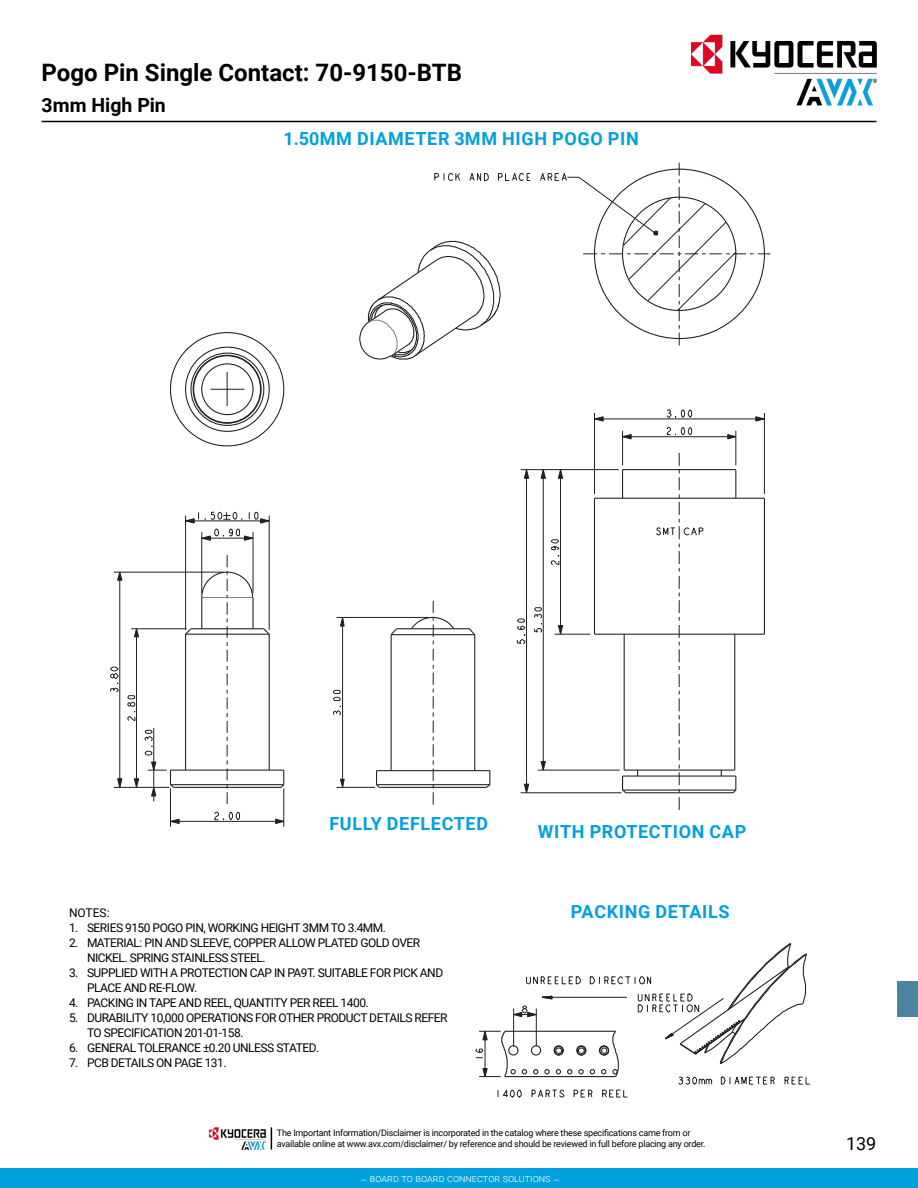
<style>
.page{position:relative;width:918px;height:1188px;background:#fff}
.page>*{position:absolute;margin:0;border:0;box-sizing:border-box;transform-origin:0 0}
.t1{font:700 24px "Roboto";color:#000}
.t2{font:700 19.5px "Roboto";color:#000}
.t3{font:700 18px "Roboto";letter-spacing:.035em;color:#00a0df}
.t4{font:18px "Roboto";color:#000}
.t5{font:12px/15px "Roboto";letter-spacing:-.04em;color:#000}
.t6{font:300 10.5px "Roboto";color:#fff}
.t7{font:9px/10.8px "Roboto";letter-spacing:-.025em;color:#000}
</style>
<div class="page">
<hr style="left:42px;top:121px;width:834px;height:1px;background:#000">
<div style="left:897px;top:982px;width:21px;height:35px;background:#4c859d"></div>
<svg style="left:110px;top:666px;width:9px;height:27px"></svg>
<svg style="left:117px;top:778px;width:6px;height:9px"></svg>
<svg style="left:117px;top:571px;width:6px;height:10px"></svg>
<svg style="left:127px;top:695px;width:9px;height:26px"></svg>
<svg style="left:134px;top:628px;width:5px;height:9px"></svg>
<svg style="left:333px;top:690px;width:8px;height:26px"></svg>
<svg style="left:340px;top:779px;width:5px;height:8px"></svg>
<svg style="left:340px;top:618px;width:5px;height:9px"></svg>
<svg style="left:186px;top:511px;width:83px;height:30px"></svg>
<svg style="left:214px;top:812px;width:26px;height:9px"></svg>
<svg style="left:171px;top:819px;width:9px;height:5px"></svg>
<svg style="left:275px;top:819px;width:9px;height:5px"></svg>
<svg style="left:517px;top:618px;width:9px;height:27px"></svg>
<svg style="left:524px;top:784px;width:5px;height:9px"></svg>
<svg style="left:524px;top:470px;width:5px;height:9px"></svg>
<svg style="left:667px;top:427px;width:25px;height:8px"></svg>
<svg style="left:623px;top:434px;width:9px;height:6px"></svg>
<svg style="left:727px;top:434px;width:9px;height:6px"></svg>
<svg style="left:667px;top:409px;width:25px;height:9px"></svg>
<svg style="left:595px;top:416px;width:9px;height:6px"></svg>
<svg style="left:755px;top:416px;width:9px;height:6px"></svg>
<svg style="left:551px;top:539px;width:9px;height:26px"></svg>
<svg style="left:558px;top:470px;width:5px;height:9px"></svg>
<svg style="left:558px;top:625px;width:5px;height:9px"></svg>
<svg style="left:534px;top:607px;width:8px;height:26px"></svg>
<svg style="left:540px;top:470px;width:6px;height:9px"></svg>
<svg style="left:540px;top:761px;width:6px;height:9px"></svg>
<svg style="left:434px;top:173px;width:26px;height:8px"></svg>
<svg style="left:469px;top:173px;width:20px;height:8px"></svg>
<svg style="left:498px;top:173px;width:33px;height:8px"></svg>
<hr style="left:170px;top:821px;width:114px;height:1px;background:#231f20">
<hr style="left:120px;top:572px;width:1px;height:215px;background:#231f20">
<hr style="left:114px;top:787px;width:55px;height:1px;background:#231f20">
<hr style="left:136px;top:629px;width:1px;height:158px;background:#231f20">
<hr style="left:153px;top:728px;width:1px;height:73px;background:#231f20">
<hr style="left:170px;top:788px;width:1px;height:39px;background:#231f20">
<hr style="left:185px;top:515px;width:1px;height:115px;background:#231f20">
<hr style="left:202px;top:532px;width:1px;height:61px;background:#231f20">
<hr style="left:253px;top:532px;width:1px;height:61px;background:#231f20">
<hr style="left:269px;top:515px;width:1px;height:115px;background:#231f20">
<hr style="left:284px;top:788px;width:1px;height:39px;background:#231f20">
<hr style="left:131px;top:629px;width:56px;height:1px;background:#231f20">
<hr style="left:114px;top:572px;width:109px;height:1px;background:#231f20">
<hr style="left:202px;top:538px;width:51px;height:1px;background:#231f20">
<hr style="left:186px;top:521px;width:83px;height:1px;background:#231f20">
<hr style="left:521px;top:793px;width:100px;height:1px;background:#231f20">
<hr style="left:526px;top:470px;width:1px;height:323px;background:#231f20">
<hr style="left:543px;top:470px;width:1px;height:300px;background:#231f20">
<hr style="left:538px;top:770px;width:82px;height:1px;background:#231f20">
<hr style="left:560px;top:470px;width:1px;height:164px;background:#231f20">
<hr style="left:594px;top:413px;width:1px;height:81px;background:#231f20">
<hr style="left:622px;top:431px;width:1px;height:34px;background:#231f20">
<svg style="left:656px;top:453px;width:47px;height:357px"></svg>
<hr style="left:555px;top:634px;width:35px;height:1px;background:#231f20">
<hr style="left:736px;top:431px;width:1px;height:34px;background:#231f20">
<hr style="left:764px;top:413px;width:1px;height:81px;background:#231f20">
<hr style="left:521px;top:469px;width:98px;height:1px;background:#231f20">
<hr style="left:623px;top:436px;width:113px;height:1px;background:#231f20">
<hr style="left:595px;top:419px;width:169px;height:1px;background:#231f20">
<hr style="left:342px;top:617px;width:1px;height:170px;background:#231f20">
<hr style="left:337px;top:787px;width:38px;height:1px;background:#231f20">
<hr style="left:337px;top:617px;width:92px;height:1px;background:#231f20">
<svg style="left:210px;top:372px;width:34px;height:34px"></svg>
<hr style="left:174px;top:787px;width:107px;height:1px;background:#231f20">
<hr style="left:170px;top:784px;width:114px;height:1px;background:#231f20">
<hr style="left:170px;top:770px;width:114px;height:1px;background:#231f20">
<svg style="left:134px;top:730px;width:41px;height:67px"></svg>
<svg style="left:280px;top:770px;width:5px;height:19px"></svg>
<hr style="left:626px;top:792px;width:107px;height:1px;background:#231f20">
<hr style="left:623px;top:790px;width:113px;height:1px;background:#231f20">
<hr style="left:623px;top:776px;width:113px;height:1px;background:#231f20">
<hr style="left:624px;top:770px;width:111px;height:1px;background:#231f20">
<hr style="left:594px;top:498px;width:1px;height:136px;background:#231f20">
<svg style="left:621px;top:776px;width:6px;height:18px"></svg>
<svg style="left:622px;top:470px;width:1px;height:28px"></svg>
<hr style="left:624px;top:634px;width:1px;height:136px;background:#231f20">
<hr style="left:595px;top:634px;width:169px;height:1px;background:#231f20">
<hr style="left:734px;top:634px;width:1px;height:136px;background:#231f20">
<svg style="left:735px;top:470px;width:1px;height:28px"></svg>
<hr style="left:764px;top:498px;width:1px;height:136px;background:#231f20">
<hr style="left:595px;top:498px;width:169px;height:1px;background:#231f20">
<svg style="left:732px;top:776px;width:5px;height:18px"></svg>
<hr style="left:623px;top:469px;width:113px;height:1px;background:#231f20">
<hr style="left:379px;top:787px;width:108px;height:1px;background:#231f20">
<hr style="left:377px;top:784px;width:113px;height:1px;background:#231f20">
<hr style="left:377px;top:770px;width:113px;height:1px;background:#231f20">
<svg style="left:376px;top:771px;width:5px;height:17px"></svg>
<svg style="left:485px;top:771px;width:6px;height:17px"></svg>
<svg style="left:185px;top:555px;width:86px;height:249px"></svg>
<div style="left:190px;top:353px;width:74px;height:73px;border:1px solid #231f20;border-radius:50%"></div>
<div style="left:193px;top:355px;width:68px;height:68px;border:1px solid #231f20;border-radius:50%"></div>
<div style="left:201px;top:363px;width:53px;height:52px;border:1px solid #231f20;border-radius:50%"></div>
<svg style="left:390px;top:601px;width:86px;height:204px"></svg>
<svg style="left:540px;top:163px;width:230px;height:183px"></svg>
<svg style="left:359px;top:240px;width:142px;height:120px"></svg>
<svg style="left:475px;top:943px;width:335px;height:155px"></svg>
<img style="left:209px;top:1127px;width:57px;height:23px">
<svg style="left:271px;top:1127px;width:1px;height:23px"></svg>
<img style="left:669px;top:34px;width:208px;height:87px">
<div style="left:0;top:1169px;width:918px;height:19px;background:#00a0df"></div>
<h1 class="t1" style="left:42px;top:56px;width:422px">Pogo Pin Single Contact: 70-9150-BTB</h1>
<h2 class="t2" style="left:42px;top:92px;width:126px">3mm High Pin</h2>
<h3 class="t3" style="left:283px;top:126px;width:357px">1.50MM DIAMETER 3MM HIGH POGO PIN</h3>
<h3 class="t3" style="left:329px;top:811px;width:160px">FULLY DEFLECTED</h3>
<p class="t5" style="left:69px;top:905px;width:42px">NOTES:</p>
<p class="t5" style="left:69px;top:920px;width:319px">1. SERIES 9150 POGO PIN, WORKING HEIGHT 3MM TO 3.4MM.</p>
<p class="t5" style="left:87px;top:935px;width:335px;text-indent:-18px">2. MATERIAL: PIN AND SLEEVE, COPPER ALLOW PLATED GOLD OVER<br>NICKEL. SPRING STAINLESS STEEL.</p>
<p class="t5" style="left:87px;top:965px;width:358px;text-indent:-18px">3. SUPPLIED WITH A PROTECTION CAP IN PA9T. SUITABLE FOR PICK AND<br>PLACE AND RE-FLOW.</p>
<p class="t5" style="left:69px;top:995px;width:301px">4. PACKING IN TAPE AND REEL, QUANTITY PER REEL 1400.</p>
<p class="t5" style="left:87px;top:1010px;width:362px;text-indent:-18px">5. DURABILITY 10,000 OPERATIONS FOR OTHER PRODUCT DETAILS REFER<br>TO SPECIFICATION 201-01-158.</p>
<p class="t5" style="left:69px;top:1040px;width:252px">6. GENERAL TOLERANCE ±0.20 UNLESS STATED.</p>
<p class="t5" style="left:69px;top:1055px;width:159px">7. PCB DETAILS ON PAGE 131.</p>
<h3 class="t3" style="left:538px;top:819px;width:210px">WITH PROTECTION CAP</h3>
<h3 class="t3" style="left:571px;top:899px;width:160px">PACKING DETAILS</h3>
<p class="t7" style="left:277px;top:1127px;width:430px">The Important Information/Disclaimer is incorporated in the catalog where these specifications came from or available online at www.avx.com/disclaimer/ by reference and should be reviewed in full before placing any order.</p>
<p class="t6" style="left:361px;top:1171px;width:201px">– BOARD TO BOARD CONNECTOR SOLUTIONS –</p>
<h3 class="t4" style="left:846px;top:1131px;width:32px">139</h3>
</div>
